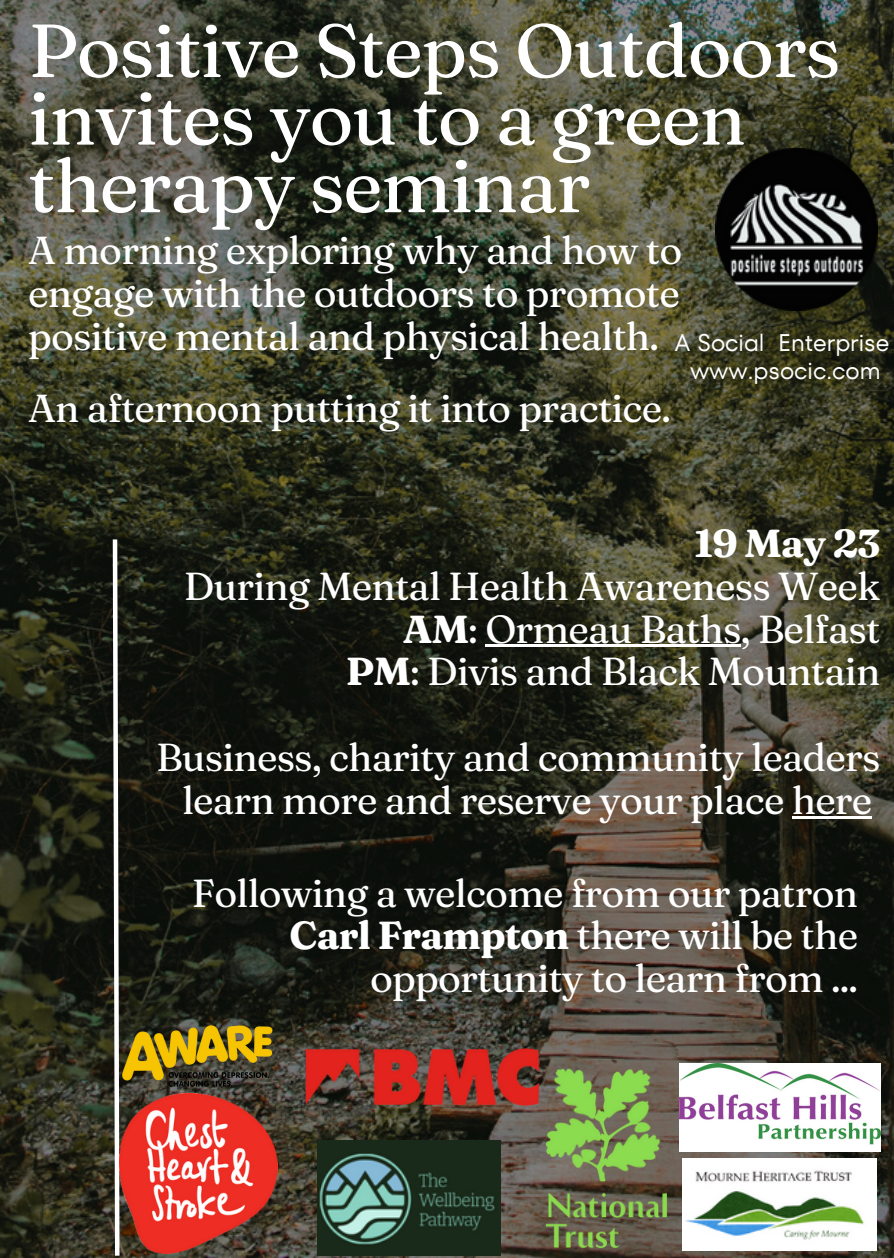
<style>
.page{position:relative;width:894px;height:1258px;background:#fff}
.page>*{position:absolute;margin:0;border:0;box-sizing:border-box;transform-origin:0 0}
.t1{font:75px/67.5px "Fraunces 9 pt";letter-spacing:-.02em;color:#fff}
.t2{font:39px/42.9px "Fraunces 9 pt";letter-spacing:-.02em;color:#fff;text-align:right}
.t3{font:700 39px "Fraunces 9 pt";letter-spacing:-.02em;color:#fff}
.t4{font:24px/27.9px "TT Fors";color:#fff;text-align:center}
.s1{font-weight:700}
</style>
<div class="page">
<img style="left:0;top:0;width:893px;height:1258px">
<svg style="left:110px;top:535px;width:12px;height:723px"></svg>
<img style="left:715px;top:148px;width:162px;height:162px">
<img style="left:65px;top:958px;width:266px;height:194px">
<img style="left:119px;top:1094px;width:158px;height:160px">
<img style="left:305px;top:1049px;width:234px;height:56px">
<img style="left:682px;top:1158px;width:194px;height:93px">
<img style="left:679px;top:1064px;width:201px;height:87px">
<img style="left:545px;top:1069px;width:122px;height:180px">
<img style="left:318px;top:1140px;width:182px;height:115px">
<hr style="left:485px;top:645px;width:255px;height:2px;background:#fff">
<hr style="left:791px;top:816px;width:80px;height:2px;background:#fff">
<h1 class="t1" style="left:28px;top:16px;width:813px">Positive Steps Outdoors invites you to a green therapy seminar</h1>
<p class="t2" style="left:28px;top:229px;width:655px;text-align:justify">A morning exploring why and how to engage with the outdoors to promote positive mental and physical health.</p>
<p class="t2" style="left:28px;top:386px;width:644px">An afternoon putting it into practice.</p>
<p class="t4" style="left:674px;top:328px;width:216px">A Social Enterprise www.psocic.com</p>
<p class="t3" style="left:694px;top:519px;width:188px">19 May 23</p>
<p class="t2" style="left:184px;top:564px;width:698px">During Mental Health Awareness Week<br><span class="s1">AM</span>: Ormeau Baths, Belfast<br><span class="s1">PM</span>: Divis and Black Mountain</p>
<p class="t2" style="left:156px;top:735px;width:725px;text-align:center">Business, charity and community leaders learn more and reserve your place here</p>
<p class="t2" style="left:192px;top:871px;width:667px">Following a welcome from our patron<br><span class="s1">Carl Frampton</span> there will be the opportunity to learn from ...</p>
</div>
